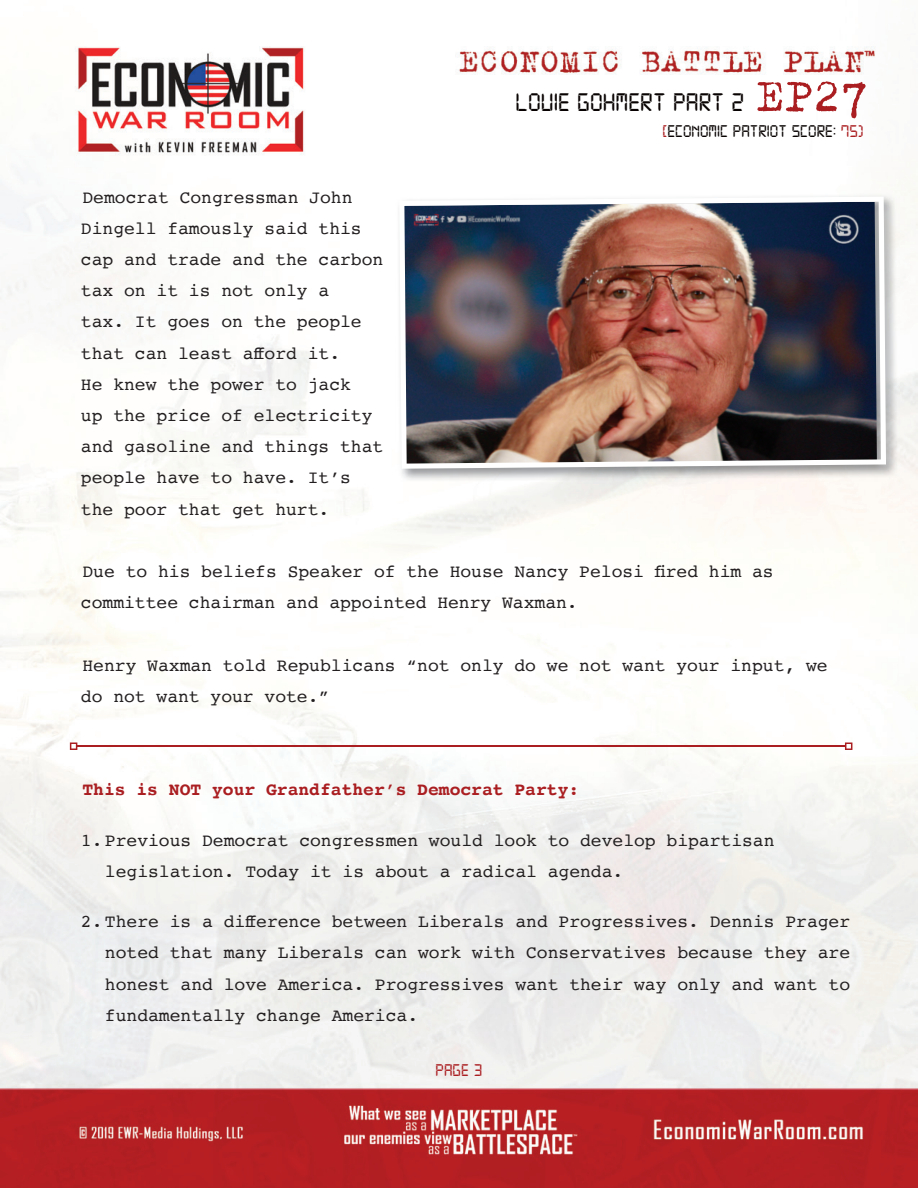
<style>
.page{position:relative;width:918px;height:1188px;background:#fff}
.page>*{position:absolute;margin:0;border:0;box-sizing:border-box;transform-origin:0 0}
.t1{font:51px "Trixie";color:#aa1e21}
.t2{font:27px "Digital 7";color:#080302}
.t3{font:18px/31.2px "Courier";color:#231f20}
.t4{font:700 18px "Courier";color:#aa1e21}
.t5{font:18px "Digital 7";color:#080302}
.t6{font:18px "Digital 7";color:#aa1e21}
.s1{color:#aa1e21}
</style>
<div class="page">
<img style="left:0;top:46px;width:918px;height:1142px">
<img style="left:396px;top:193px;width:503px;height:288px">
<img style="left:399px;top:197px;width:487px;height:272px">
<svg style="left:427px;top:729px;width:56px;height:6px"></svg>
<hr style="left:77px;top:745px;width:769px;height:2px;background:#aa1e21">
<svg style="left:70px;top:742px;width:7px;height:8px"></svg>
<svg style="left:845px;top:742px;width:7px;height:8px"></svg>
<p class="t3" style="left:81px;top:181px;width:304px">Democrat Congressman John<br>Dingell famously said this cap and trade and the carbon tax on it is not only a<br>tax. It goes on the people that can least afford it.<br>He knew the power to jack<br>up the price of electricity and gasoline and things that people have to have. It’s the poor that get hurt.</p>
<h2 class="t2" style="left:515px;top:90px;width:231px">LOUIE GOHMERT PART 2</h2>
<h1 class="t1" style="left:756px;top:62px;width:114px">EP27</h1>
<p class="t5" style="left:662px;top:123px;width:203px"><span class="s1">[</span>ECONOMIC PATRIOT SCORE: <span class="s1">75)</span></p>
<p class="t3" style="left:81px;top:555px;width:694px">Due to his beliefs Speaker of the House Nancy Pelosi fired him as committee chairman and appointed Henry Waxman.</p>
<p class="t3" style="left:81px;top:649px;width:748px">Henry Waxman told Republicans “not only do we not want your input, we do not want your vote.”</p>
<p class="t4" style="left:82px;top:775px;width:498px">This is NOT your Grandfather’s Democrat Party:</p>
<p class="t3" style="left:105px;top:824px;width:671px;text-indent:-24px">1. Previous Democrat congressmen would look to develop bipartisan legislation. Today it is about a radical agenda.</p>
<p class="t3" style="left:105px;top:906px;width:747px;text-align:justify;text-indent:-24px">2. There is a difference between Liberals and Progressives. Dennis Prager noted that many Liberals can work with Conservatives because they are honest and love America. Progressives want their way only and want to fundamentally change America.</p>
<p class="t6" style="left:436px;top:1062px;width:48px">PAGE 3</p>
</div>
